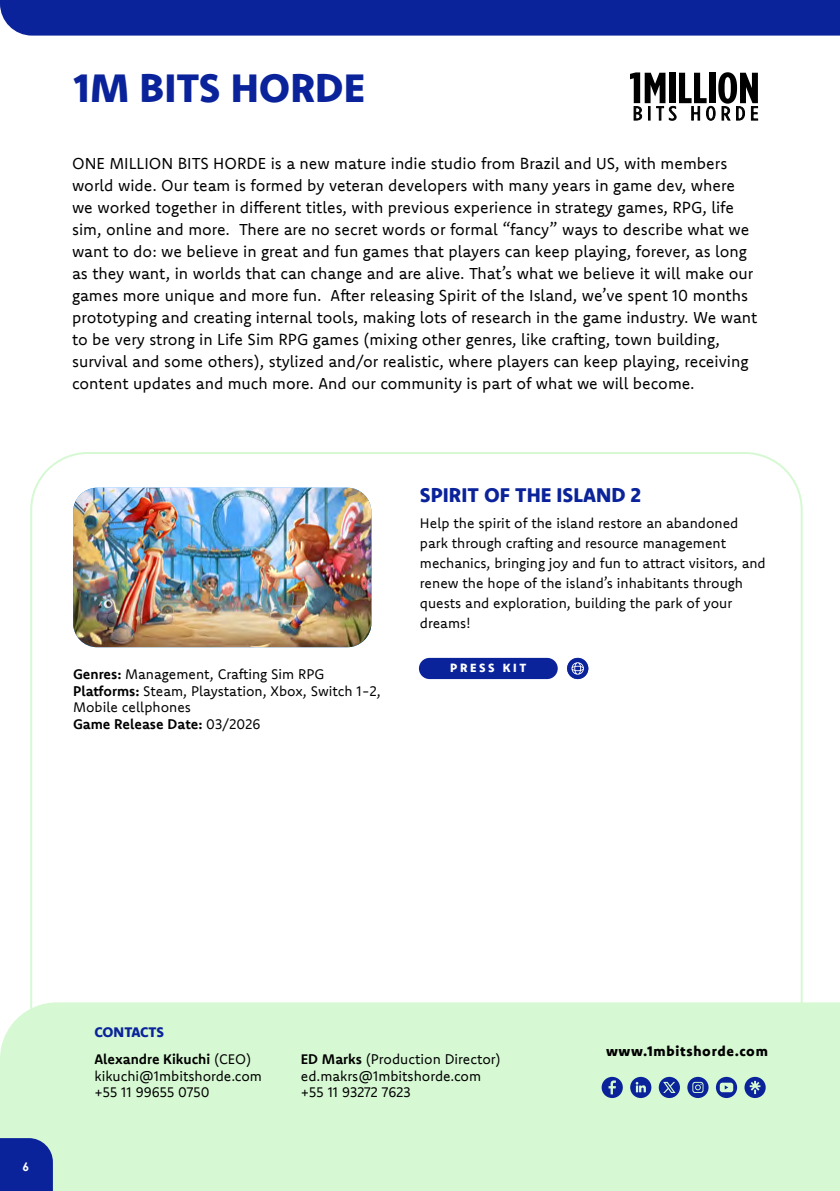
<style>
.page{position:relative;width:840px;height:1191px;background:#fff}
.page>*{position:absolute;margin:0;border:0;box-sizing:border-box;transform-origin:0 0}
.t1{font:800 40px "Komet";color:#0a239a}
.t2{font:800 20px "Komet";color:#0a239a}
.t3{font:16px/22px "Komet";color:#000}
.t4{font:14px/16.8px "Komet";color:#000}
.t5{font:800 14px "Komet";letter-spacing:.05em;color:#000}
.t6{font:800 14px "Komet";letter-spacing:-.015em;color:#0a239a}
.t7{font:800 12px "Komet";letter-spacing:.22em;color:#fff}
.t8{font:700 12px "Century Gothic";color:#fff}
.s1{font-weight:700}
</style>
<div class="page">
<svg style="left:30px;top:452px;width:773px;height:550px"></svg>
<div style="left:0;top:0;width:839px;height:36px;background:#0a239a"></div>
<div style="left:0;top:1002px;width:839px;height:189px;background:#d6f9d3"></div>
<svg style="left:601px;top:1076px;width:21px;height:22px"></svg>
<svg style="left:687px;top:1076px;width:21px;height:22px"></svg>
<svg style="left:629px;top:1076px;width:22px;height:22px"></svg>
<svg style="left:658px;top:1076px;width:21px;height:22px"></svg>
<svg style="left:715px;top:1076px;width:21px;height:22px"></svg>
<svg style="left:744px;top:1076px;width:21px;height:22px"></svg>
<svg style="left:630px;top:72px;width:127px;height:49px"></svg>
<svg style="left:0;top:1138px;width:53px;height:53px;background:#132d9c"></svg>
<div style="left:418px;top:658px;width:139px;height:21px;background:#0a239a;border-radius:11px"></div>
<svg style="left:566px;top:658px;width:22px;height:21px"></svg>
<svg style="left:571px;top:662px;width:12px;height:12px"></svg>
<img style="left:73px;top:488px;width:298px;height:159px">
<h1 class="t1" style="left:73px;top:62px;width:293px">1M BITS HORDE</h1>
<p class="t3" style="left:72px;top:152px;width:686px">ONE MILLION BITS HORDE is a new mature indie studio from Brazil and US, with members world wide. Our team is formed by veteran developers with many years in game dev, where we worked together in different titles, with previous experience in strategy games, RPG, life sim, online and more. There are no secret words or formal “fancy” ways to describe what we want to do: we believe in great and fun games that players can keep playing, forever, as long as they want, in worlds that can change and are alive. That’s what we believe it will make our games more unique and more fun. After releasing Spirit of the Island, we’ve spent 10 months prototyping and creating internal tools, making lots of research in the game industry. We want to be very strong in Life Sim RPG games (mixing other genres, like crafting, town building, survival and some others), stylized and/or realistic, where players can keep playing, receiving content updates and much more. And our community is part of what we will become.</p>
<p class="t2" style="left:420px;top:482px;width:222px">SPIRIT OF THE ISLAND 2</p>
<p class="t4" style="left:73px;top:665px;width:309px"><span class="s1">Genres:</span> Management, Crafting Sim RPG <span class="s1">Platforms:</span> Steam, Playstation, Xbox, Switch 1-2, Mobile cellphones<br><span class="s1">Game Release Date:</span> 03/2026</p>
<p class="t4" style="left:420px;top:513px;width:347px;line-height:20px">Help the spirit of the island restore an abandoned park through crafting and resource management mechanics, bringing joy and fun to attract visitors, and renew the hope of the island’s inhabitants through quests and exploration, building the park of your dreams!</p>
<p class="t7" style="left:450px;top:660px;width:78px">PRESS KIT</p>
<p class="t8" style="left:23px;top:1157px;width:8px">6</p>
<p class="t6" style="left:94px;top:1023px;width:71px">CONTACTS</p>
<p class="t4" style="left:94px;top:1050px;width:169px"><span class="s1">Alexandre Kikuchi</span> (CEO) kikuchi@1mbitshorde.com +55 11 99655 0750</p>
<p class="t4" style="left:300px;top:1050px;width:201px"><span class="s1">ED Marks</span> (Production Director) ed.makrs@1mbitshorde.com +55 11 93272 7623</p>
<p class="t5" style="left:605px;top:1042px;width:163px">www.1mbitshorde.com</p>
</div>
